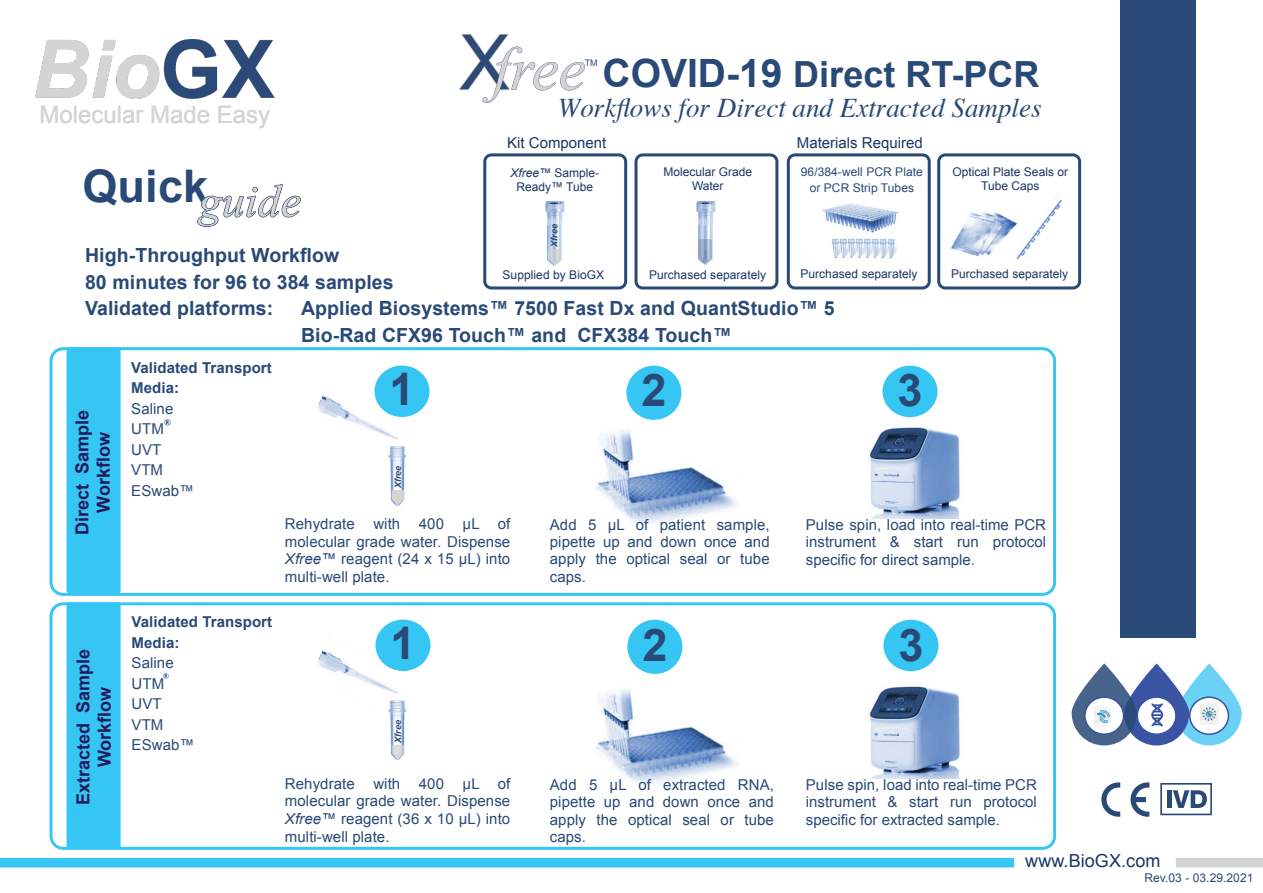
<style>
.page{position:relative;width:1263px;height:893px;background:#fff}
.page>*{position:absolute;margin:0;border:0;box-sizing:border-box;transform-origin:0 0}
.t1{font:700 45px "Arial";letter-spacing:.005em;color:#294976}
.t2{font:700 36px "Arial";color:#294976}
.t3{font:italic 27px "Times";color:#294976}
.t4{font:24px "Arial";color:#d4d5d3}
.t5{font:700 19.5px/26.5px "Arial";letter-spacing:.005em;color:#294976}
.t6{font:700 18px/21.5px "Arial";color:#211b5b;text-align:center}
.t7{font:18px "Arial";letter-spacing:.005em;color:#1b3564}
.t8{font:15px/17.5px "Arial";letter-spacing:.005em;color:#294976;text-align:justify}
.t9{font:700 15px/20.5px "Arial";letter-spacing:.005em;color:#294976}
.t10{font:15px "Arial";color:#1b3564}
.t11{font:12px/14.5px "Arial";letter-spacing:.005em;color:#1b3564;text-align:center}
.t12{font:12px/16px "Arial";letter-spacing:.005em;color:#294976;text-align:center}
.t13{font:italic 700 9px "Arial";letter-spacing:.005em;color:#294976}
.t14{font:9px "Arial";color:#294976}
.s1{font-size:39px}
.s2{font-style:italic}
</style>
<div class="page">
<svg style="left:1176px;top:858px;width:87px;height:9px"></svg>
<div style="left:0;top:858px;width:1014px;height:9px;background:#36c6f4"></div>
<img style="left:459px;top:34px;width:126px;height:68px">
<img style="left:35px;top:39px;width:240px;height:59px">
<img style="left:317px;top:638px;width:87px;height:70px">
<img style="left:380px;top:701px;width:27px;height:55px">
<svg style="left:392px;top:745px;width:12px;height:9px"></svg>
<svg style="left:392px;top:747px;width:12px;height:13px"></svg>
<img style="left:596px;top:673px;width:142px;height:111px">
<img style="left:868px;top:686px;width:92px;height:92px">
<div style="left:883px;top:620px;width:55px;height:51px;background:#36c6f4;border-radius:50%"></div>
<div style="left:375px;top:620px;width:55px;height:51px;background:#36c6f4;border-radius:50%"></div>
<div style="left:627px;top:620px;width:55px;height:54px;background:#36c6f4;border-radius:50%"></div>
<div style="left:50px;top:602px;width:1006px;height:248px;border:3px solid #36c6f4;border-radius:12px"></div>
<div style="left:67px;top:602px;width:54px;height:246px;background:#36c6f4;border:3px solid #36c6f4"></div>
<svg style="left:163px;top:674px;width:6px;height:5px"></svg>
<img style="left:596px;top:413px;width:142px;height:111px">
<img style="left:869px;top:427px;width:91px;height:92px">
<img style="left:317px;top:396px;width:91px;height:44px">
<img style="left:388px;top:446px;width:19px;height:60px">
<div style="left:392px;top:490px;width:12px;height:9px;background:#d4d5d3"></div>
<div style="left:392px;top:492px;width:12px;height:13px;background:#d4d5d3;border-radius:6px"></div>
<div style="left:882px;top:366px;width:55px;height:51px;background:#36c6f4;border-radius:50%"></div>
<div style="left:374px;top:365px;width:55px;height:52px;background:#36c6f4;border-radius:50%"></div>
<div style="left:626px;top:366px;width:55px;height:54px;background:#36c6f4;border-radius:50%"></div>
<div style="left:50px;top:347px;width:1006px;height:249px;border:3px solid #36c6f4;border-radius:12px"></div>
<div style="left:67px;top:347px;width:54px;height:246px;background:#36c6f4;border:3px solid #36c6f4"></div>
<svg style="left:165px;top:419px;width:5px;height:6px"></svg>
<div style="left:1120px;top:0;width:76px;height:638px;background:#294976"></div>
<div style="left:937px;top:153px;width:144px;height:136px;background:#fff;border:3px solid #294976;border-radius:7px"></div>
<div style="left:787px;top:153px;width:144px;height:136px;background:#fff;border:3px solid #294976;border-radius:7px"></div>
<div style="left:634px;top:153px;width:144px;height:136px;background:#fff;border:3px solid #294976;border-radius:7px"></div>
<div style="left:483px;top:153px;width:144px;height:136px;background:#fff;border:3px solid #294976;border-radius:7px"></div>
<img style="left:822px;top:203px;width:77px;height:29px">
<img style="left:831px;top:238px;width:65px;height:21px">
<img style="left:545px;top:201px;width:20px;height:65px">
<img style="left:696px;top:201px;width:20px;height:64px">
<div style="left:548px;top:249px;width:13px;height:10px;background:#d4d5d3"></div>
<svg style="left:548px;top:252px;width:13px;height:13px"></svg>
<svg style="left:699px;top:239px;width:13px;height:20px"></svg>
<svg style="left:699px;top:251px;width:13px;height:13px"></svg>
<img style="left:951px;top:212px;width:60px;height:45px">
<img style="left:1011px;top:194px;width:51px;height:66px">
<img style="left:197px;top:184px;width:103px;height:43px">
<div style="left:1176px;top:663px;width:66px;height:82px;background:#51caf5;border-radius:33px;opacity:.85"></div>
<svg style="left:1189px;top:696px;width:40px;height:39px"></svg>
<img style="left:1201px;top:704px;width:17px;height:21px">
<svg style="left:1124px;top:663px;width:65px;height:82px;fill:#3a53a3"></svg>
<svg style="left:1136px;top:696px;width:41px;height:39px"></svg>
<svg style="left:1151px;top:704px;width:12px;height:22px"></svg>
<div style="left:1071px;top:663px;width:66px;height:82px;background:#294976;border-radius:33px;opacity:.85"></div>
<div style="left:1084px;top:696px;width:40px;height:39px;background:#fff;border:2px solid #3a53a3;border-radius:50%"></div>
<img style="left:1094px;top:707px;width:16px;height:19px">
<svg style="left:1101px;top:782px;width:48px;height:35px"></svg>
<svg style="left:1160px;top:783px;width:52px;height:32px"></svg>
<h3 class="t4" style="left:39px;top:106px;width:232px">Molecular Made Easy</h3>
<h1 class="t1" style="left:82px;top:170px;width:127px">Quick</h1>
<h2 class="t2" style="left:603px;top:61px;width:438px"><span class="s1">COVID-19</span> Direct RT-PCR</h2>
<h3 class="t3" style="left:558px;top:97px;width:485px">Workflows for Direct and Extracted Samples</h3>
<p class="t14" style="left:585px;top:59px;width:14px">TM</p>
<p class="t10" style="left:507px;top:137px;width:101px">Kit Component</p>
<p class="t10" style="left:797px;top:137px;width:127px">Materials Required</p>
<p class="t11" style="left:510px;top:166px;width:90px"><span class="s2">Xfree™</span> Sample-<br>Ready™ Tube</p>
<p class="t11" style="left:663px;top:165px;width:90px">Molecular Grade</p>
<p class="t11" style="left:692px;top:180px;width:33px">Water</p>
<p class="t12" style="left:801px;top:165px;width:123px">96/384-well PCR Plate or PCR Strip Tubes</p>
<p class="t11" style="left:952px;top:165px;width:117px">Optical Plate Seals or<br>Tube Caps</p>
<p class="t13" style="left:551px;top:247px;width:24px;rotate:-90deg">Xfree</p>
<h3 class="t5" style="left:85px;top:244px;width:310px">High-Throughput Workflow<br>80 minutes for 96 to 384 samples<br>Validated platforms:</h3>
<p class="t11" style="left:502px;top:269px;width:103px">Supplied by BioGX</p>
<p class="t11" style="left:800px;top:268px;width:119px">Purchased separately</p>
<p class="t11" style="left:649px;top:269px;width:119px">Purchased separately</p>
<h3 class="t5" style="left:301px;top:297px;width:535px">Applied Biosystems™ 7500 Fast Dx and QuantStudio™ 5<br>Bio-Rad CFX96 Touch™ and CFX384 Touch™</h3>
<p class="t11" style="left:951px;top:268px;width:119px">Purchased separately</p>
<p class="t6" style="left:73px;top:535px;width:127px;rotate:-90deg">Direct Sample<br>Workflow</p>
<p class="t6" style="left:74px;top:805px;width:158px;rotate:-90deg">Extracted Sample<br>Workflow</p>
<p class="t9" style="left:131px;top:359px;width:142px">Validated Transport<br>Media:</p>
<p class="t8" style="left:131px;top:400px;width:64px;line-height:20.5px;text-align:left">Saline<br>UTM<br>UVT<br>VTM<br>ESwab™</p>
<h1 class="t1" style="left:390px;top:372px;width:27px">1</h1>
<h1 class="t1" style="left:641px;top:374px;width:27px">2</h1>
<h1 class="t1" style="left:898px;top:374px;width:27px">3</h1>
<p class="t13" style="left:395px;top:488px;width:24px;rotate:-90deg">Xfree</p>
<p class="t8" style="left:285px;top:517px;width:227px">Rehydrate with 400 µL of molecular grade water. Dispense <span class="s2">Xfree™</span> reagent (24 x 15 µL) into multi-well plate.</p>
<p class="t8" style="left:550px;top:517px;width:221px">Add 5 µL of patient sample, pipette up and down once and apply the optical seal or tube caps.</p>
<p class="t8" style="left:806px;top:517px;width:242px">Pulse spin, load into real-time PCR instrument &amp; start run protocol specific for direct sample.</p>
<p class="t9" style="left:132px;top:613px;width:142px">Validated Transport<br>Media:</p>
<p class="t8" style="left:132px;top:654px;width:64px;line-height:20.5px;text-align:left">Saline<br>UTM<br>UVT<br>VTM<br>ESwab™</p>
<h1 class="t1" style="left:391px;top:626px;width:27px">1</h1>
<h1 class="t1" style="left:642px;top:628px;width:27px">2</h1>
<h1 class="t1" style="left:899px;top:628px;width:27px">3</h1>
<p class="t13" style="left:395px;top:743px;width:24px;rotate:-90deg">Xfree</p>
<p class="t8" style="left:285px;top:776px;width:227px">Rehydrate with 400 µL of molecular grade water. Dispense <span class="s2">Xfree™</span> reagent (36 x 10 µL) into multi-well plate.</p>
<p class="t8" style="left:550px;top:777px;width:226px">Add 5 µL of extracted RNA, pipette up and down once and apply the optical seal or tube caps.</p>
<p class="t8" style="left:806px;top:777px;width:233px">Pulse spin, load into real-time PCR instrument &amp; start run protocol specific for extracted sample.</p>
<p class="t7" style="left:1025px;top:854px;width:137px">www.BioGX.com</p>
<p class="t12" style="left:1144px;top:871px;width:110px">Rev.03 - 03.29.2021</p>
</div>
